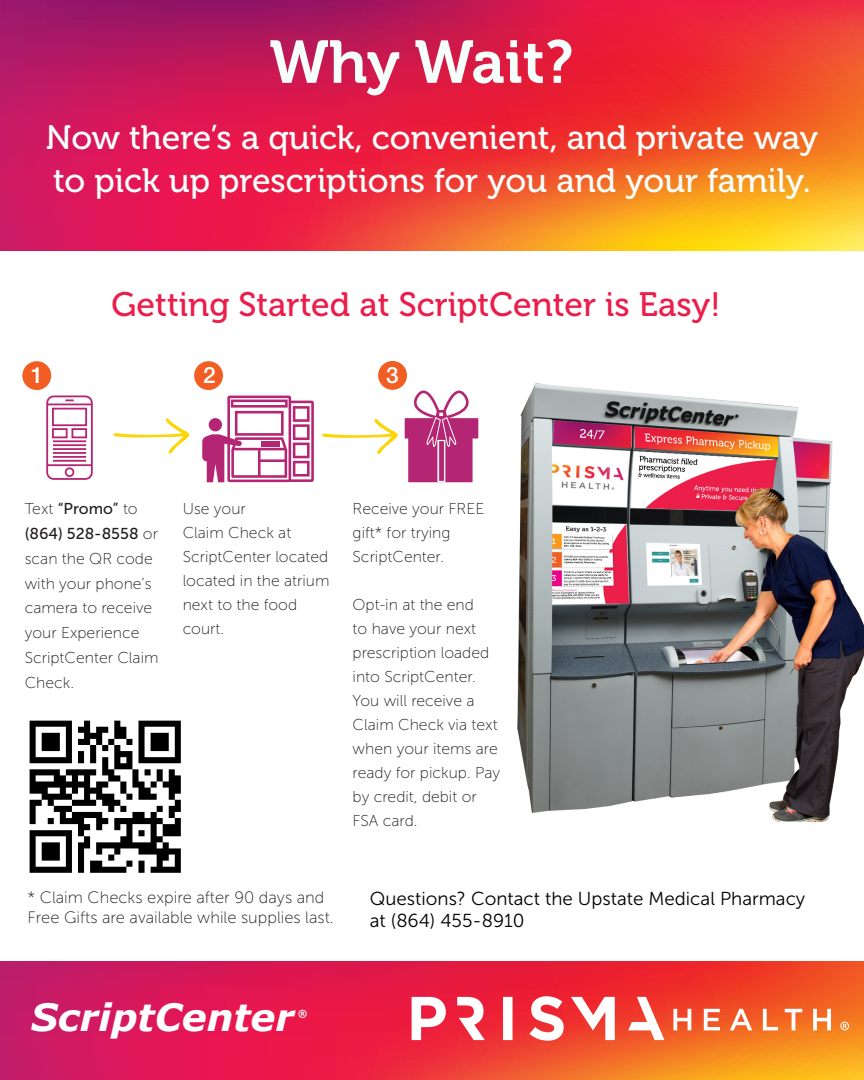
<style>
.page{position:relative;width:864px;height:1080px;background:#fff}
.page>*{position:absolute;margin:0;border:0;box-sizing:border-box;transform-origin:0 0}
.t1{font:60px "Museo 700";color:#f5fefb}
.t2{font:italic 700 37.5px "Verdana";color:#fff}
.t3{font:33.75px/43.5px "Museo 500";color:#f5fefb}
.t4{font:33.75px "Museo 500";color:#eb1d4a}
.t5{font:500 22.5px "Helvetica Neue LT Std";color:#fff}
.t6{font:18.75px/22.5px "Museo Sans 300";color:#000}
.t7{font:16.5px/19.8px "Museo Sans 100";color:#231f20}
.t8{font:15.75px/24px "Museo Sans 100";color:#231f20}
.t9{font:italic 700 9.75px "Verdana";color:#fff}
.s1{font-family:"Museo Sans 500"}
</style>
<div class="page">
<img style="left:29px;top:720px;width:152px;height:153px">
<svg style="left:0;top:961px;width:864px;height:119px;background:#e43143"></svg>
<svg style="left:0;top:0;width:864px;height:250px;background:#de3442"></svg>
<img style="left:517px;top:384px;width:347px;height:438px">
<svg style="left:202px;top:396px;width:112px;height:86px"></svg>
<div style="left:209px;top:418px;width:13px;height:13px;background:#b42573;border-radius:50%"></div>
<svg style="left:46px;top:395px;width:47px;height:85px"></svg>
<svg style="left:405px;top:391px;width:73px;height:91px"></svg>
<div style="left:194px;top:361px;width:29px;height:29px;background:#f25d23;border-radius:50%"></div>
<div style="left:378px;top:361px;width:29px;height:29px;background:#f25d23;border-radius:50%"></div>
<div style="left:22px;top:361px;width:29px;height:29px;background:#f25d23;border-radius:50%"></div>
<svg style="left:113px;top:418px;width:77px;height:36px"></svg>
<svg style="left:322px;top:418px;width:76px;height:36px"></svg>
<svg style="left:412px;top:996px;width:419px;height:45px"></svg>
<svg style="left:840px;top:1022px;width:9px;height:8px"></svg>
<p class="t1" style="left:269px;top:29px;width:306px">Why Wait?</p>
<p class="t3" style="left:46px;top:116px;width:774px">Now there’s a quick, convenient, and private way to pick up prescriptions for you and your family.</p>
<p class="t4" style="left:111px;top:286px;width:611px">Getting Started at ScriptCenter is Easy!</p>
<p class="t5" style="left:31px;top:361px;width:14px">1</p>
<p class="t5" style="left:203px;top:361px;width:14px">2</p>
<p class="t5" style="left:386px;top:362px;width:14px">3</p>
<p class="t8" style="left:25px;top:497px;width:135px;line-height:24.8px">Text <span class="s1">“Promo”</span> to <span class="s1">(864) 528-8558</span> or scan the QR code with your phone’s camera to receive your Experience<br>ScriptCenter Claim<br>Check.</p>
<p class="t8" style="left:183px;top:497px;width:148px">Use your<br>Claim Check at<br>ScriptCenter located located in the atrium next to the food court.</p>
<p class="t8" style="left:353px;top:497px;width:133px">Receive your FREE gift* for trying<br>ScriptCenter.</p>
<p class="t8" style="left:353px;top:593px;width:149px">Opt-in at the end<br>to have your next prescription loaded into ScriptCenter.<br>You will receive a<br>Claim Check via text when your items are ready for pickup. Pay by credit, debit or<br>FSA card.</p>
<p class="t7" style="left:28px;top:887px;width:308px">* Claim Checks expire after 90 days and<br>Free Gifts are available while supplies last.</p>
<p class="t6" style="left:370px;top:887px;width:437px">Questions? Contact the Upstate Medical Pharmacy at (864) 455-8910</p>
<p class="t2" style="left:31px;top:991px;width:264px">ScriptCenter</p>
<p class="t9" style="left:298px;top:1006px;width:11px">®</p>
</div>
